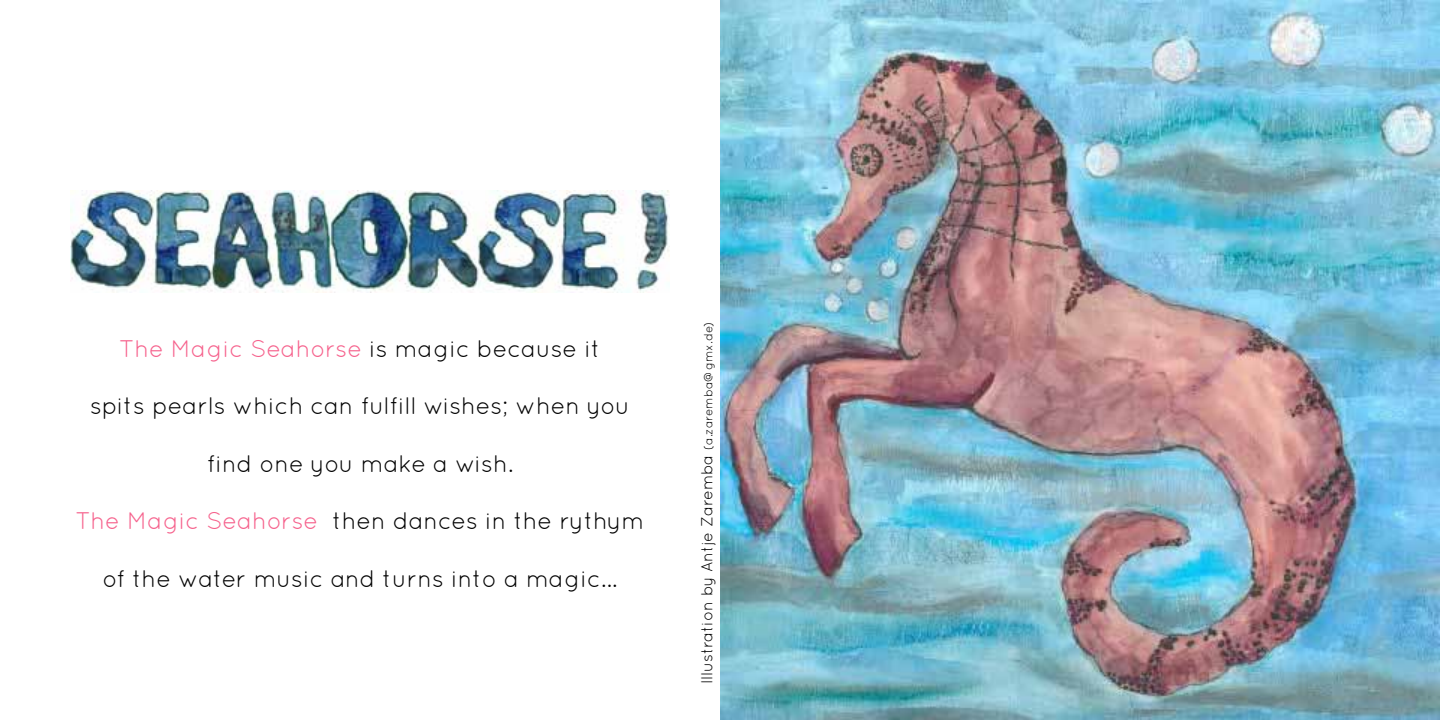
<style>
.page{position:relative;width:1440px;height:720px;background:#fff}
.page>*{position:absolute;margin:0;border:0;box-sizing:border-box;transform-origin:0 0}
.t1{font:24px "Quicksand";color:#000}
.t2{font:24px "Quicksand";color:#f6618c}
.t3{font:16px "Quicksand";color:#000}
.s1{color:#000}
.s2{color:#f6618c}
.s3{font-size:12px}
</style>
<div class="page">
<img style="left:720px;top:0;width:720px;height:720px">
<img style="left:71px;top:190px;width:598px;height:102px">
<p class="t2" style="left:119px;top:334px;width:483px">The Magic Seahorse <span class="s1">is magic because it</span></p>
<p class="t1" style="left:90px;top:392px;width:541px">spits pearls which can fulfill wishes; when you</p>
<p class="t1" style="left:207px;top:450px;width:308px">find one you make a wish.</p>
<p class="t1" style="left:76px;top:507px;width:570px"><span class="s2">The Magic Seahorse</span> then dances in the rythym</p>
<p class="t1" style="left:102px;top:565px;width:516px">of the water music and turns into a magic...</p>
<p class="t3" style="left:698px;top:684px;width:365px;rotate:-90deg">Illustration by Antje Zaremba <span class="s3">(a.zaremba@gmx.de)</span></p>
</div>
